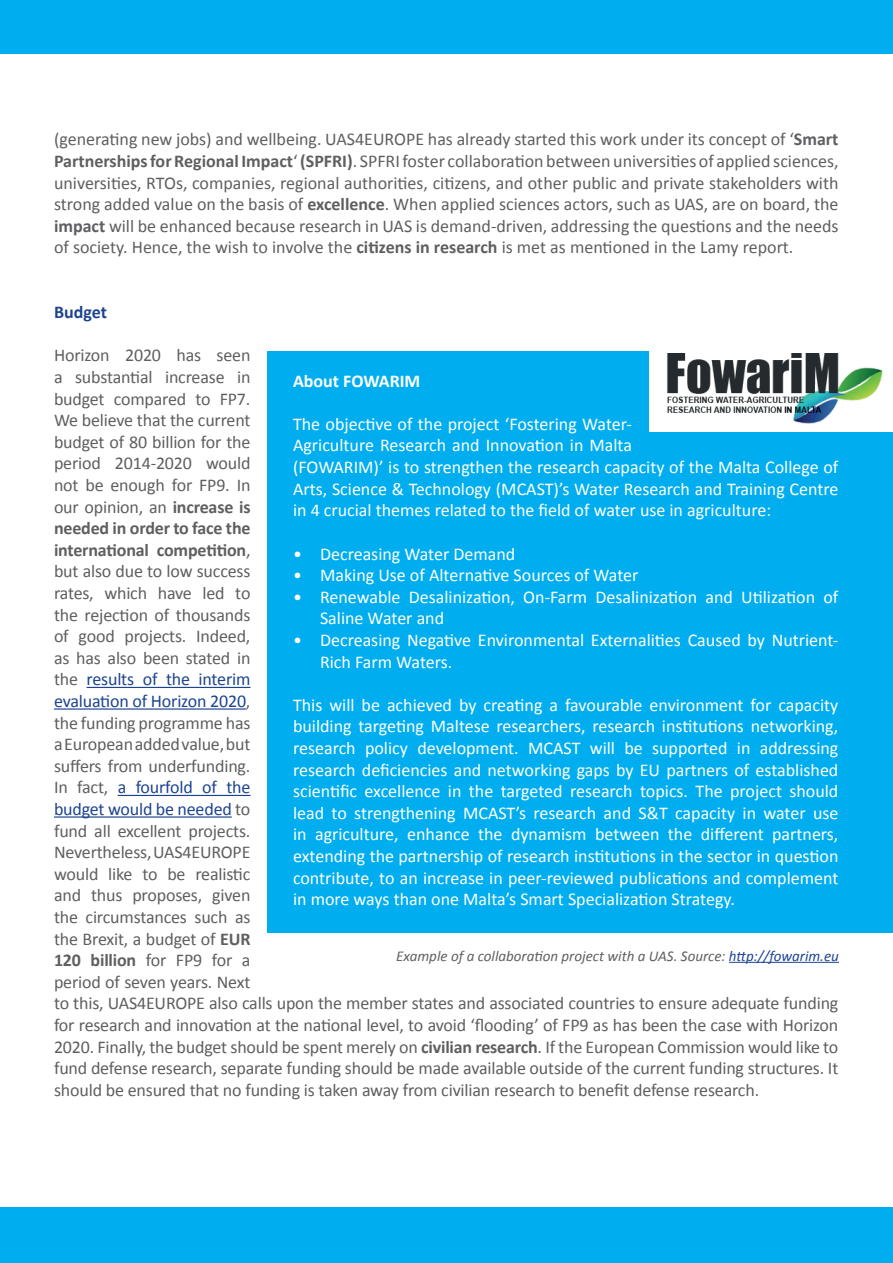
<style>
.page{position:relative;width:893px;height:1263px;background:#fff}
.page>*{position:absolute;margin:0;border:0;box-sizing:border-box;transform-origin:0 0}
.t1{font:18px/21.6px "Calibri";letter-spacing:-.01em;color:#5f5f62;text-align:justify}
.t2{font:18px/21.6px "Calibri";color:#fff}
.t3{font:700 18px "Calibri";color:#fff}
.t4{font:700 18px "Calibri";color:#1d4490}
.t5{font:italic 15px "Calibri";color:#5f5f62}
.s1{font-weight:700}
.s2{color:#1d4490}
</style>
<div class="page">
<div style="left:0;top:0;width:893px;height:54px;background:#00aeef"></div>
<div style="left:0;top:1208px;width:893px;height:55px;background:#00aeef"></div>
<hr style="left:87px;top:687px;width:163px;height:1px;background:#1d4490">
<hr style="left:54px;top:708px;width:192px;height:2px;background:#1d4490">
<hr style="left:118px;top:795px;width:132px;height:1px;background:#1d4490">
<hr style="left:54px;top:816px;width:178px;height:2px;background:#1d4490">
<div style="left:267px;top:352px;width:626px;height:581px;background:#00aeef"></div>
<img style="left:649px;top:352px;width:244px;height:80px">
<hr style="left:729px;top:962px;width:110px;height:1px;background:#1d4490">
<p class="t1" style="left:54px;top:129px;width:786px">(generating new jobs) and wellbeing. UAS4EUROPE has already started this work under its concept of ‘<span class="s1">Smart Partnerships for Regional Impact</span>‘ <span class="s1">(SPFRI)</span>. SPFRI foster collaboration between universities of applied sciences, universities, RTOs, companies, regional authorities, citizens, and other public and private stakeholders with strong added value on the basis of <span class="s1">excellence</span>. When applied sciences actors, such as UAS, are on board, the <span class="s1">impact</span> will be enhanced because research in UAS is demand-driven, addressing the questions and the needs of society. Hence, the wish to involve the <span class="s1">citizens in research</span> is met as mentioned in the Lamy report.</p>
<p class="t4" style="left:54px;top:301px;width:54px">Budget</p>
<p class="t1" style="left:54px;top:345px;width:786px;text-align:left">Horizon 2020 has seen<br>a substantial increase in<br>budget compared to FP7.<br>We believe that the current<br>budget of 80 billion for the<br>period 2014-2020 would<br>not be enough for FP9. In<br>our opinion, an <span class="s1">increase is<br>needed in order to face the<br>international competition</span>,<br>but also due to low success<br>rates, which have led to<br>the rejection of thousands<br>of good projects. Indeed,<br>as has also been stated in<br>the <span class="s2">results of the interim<br>evaluation of Horizon 2020</span>,<br>the funding programme has<br>a European added value, but<br>suffers from underfunding.<br>In fact, <span class="s2">a fourfold of the<br>budget would be needed</span> to<br>fund all excellent projects.<br>Nevertheless, UAS4EUROPE<br>would like to be realistic<br>and thus proposes, given<br>the circumstances such as<br>the Brexit, a budget of <span class="s1">EUR<br>120 billion</span> for FP9 for a<br>period of seven years. Next<br>to this, UAS4EUROPE also calls upon the member states and associated countries to ensure adequate funding for research and innovation at the national level, to avoid ‘flooding’ of FP9 as has been the case with Horizon 2020. Finally, the budget should be spent merely on <span class="s1">civilian research</span>. If the European Commission would like to fund defense research, separate funding should be made available outside of the current funding structures. It should be ensured that no funding is taken away from civilian research to benefit defense research.</p>
<p class="t3" style="left:293px;top:369px;width:129px">About FOWARIM</p>
<p class="t2" style="left:293px;top:413px;width:547px">The objective of the project ‘Fostering Water-<br>Agriculture Research and Innovation in Malta<br>(FOWARIM)’ is to strengthen the research capacity of the Malta College of Arts, Science &amp; Technology (MCAST)’s Water Research and Training Centre in 4 crucial themes related to the field of water use in agriculture:</p>
<p class="t2" style="left:293px;top:543px;width:224px">• Decreasing Water Demand</p>
<p class="t2" style="left:293px;top:564px;width:347px">• Making Use of Alternative Sources of Water</p>
<p class="t2" style="left:320px;top:586px;width:520px;text-indent:-27px">• Renewable Desalinization, On-Farm Desalinization and Utilization of<br>Saline Water and</p>
<p class="t2" style="left:320px;top:629px;width:520px;text-indent:-27px">• Decreasing Negative Environmental Externalities Caused by Nutrient-<br>Rich Farm Waters.</p>
<p class="t2" style="left:293px;top:694px;width:547px;text-align:justify">This will be achieved by creating a favourable environment for capacity building targeting Maltese researchers, research institutions networking, research policy development. MCAST will be supported in addressing research deficiencies and networking gaps by EU partners of established scientific excellence in the targeted research topics. The project should lead to strengthening MCAST’s research and S&amp;T capacity in water use in agriculture, enhance the dynamism between the different partners, extending the partnership of research institutions in the sector in question contribute, to an increase in peer-reviewed publications and complement in more ways than one Malta’s Smart Specialization Strategy.</p>
<p class="t5" style="left:396px;top:945px;width:444px">Example of a collaboration project with a UAS. Source: <span class="s2">http://fowarim.eu</span></p>
</div>
